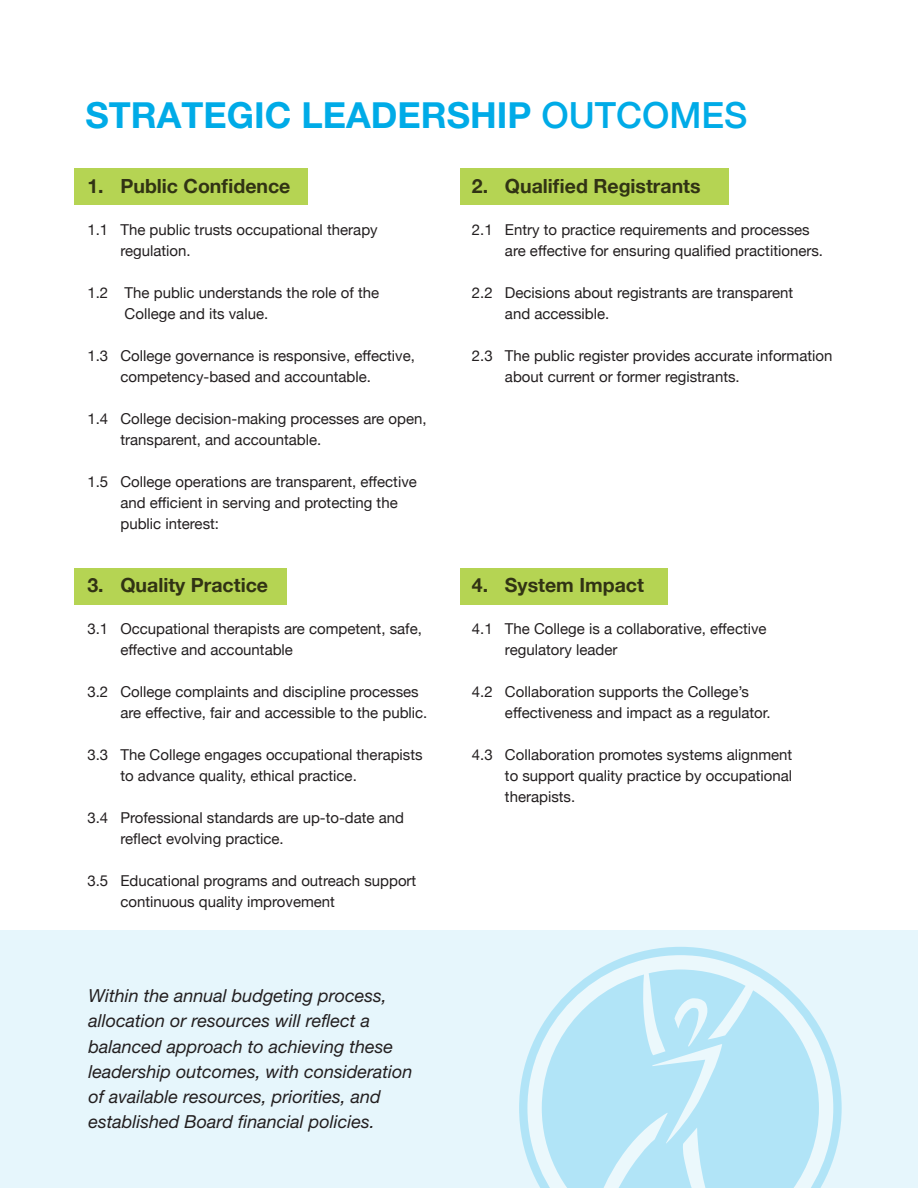
<style>
.page{position:relative;width:918px;height:1188px;background:#fff}
.page>*{position:absolute;margin:0;border:0;box-sizing:border-box;transform-origin:0 0}
.t1{font:700 36px "Helvetica Neue LT Std";color:#00abe7}
.t2{font:700 19.5px "Helvetica Neue";color:#231f20}
.t3{font:italic 18px/25.2px "Helvetica Neue LT Std";color:#231f20}
.t4{font:15px/21px "Helvetica Neue";color:#231f20}
.s1{font-family:"Helvetica Neue";font-weight:500}
</style>
<div class="page">
<div style="left:74px;top:168px;width:234px;height:37px;background:#b5d453"></div>
<div style="left:74px;top:569px;width:212px;height:36px;background:#b5d453"></div>
<div style="left:0;top:930px;width:918px;height:258px;background:#e6f6fc"></div>
<svg style="left:519px;top:947px;width:323px;height:241px"></svg>
<svg style="left:542px;top:970px;width:277px;height:218px;fill:#b1e4f7"></svg>
<div style="left:460px;top:168px;width:269px;height:37px;background:#b5d453"></div>
<div style="left:460px;top:569px;width:208px;height:36px;background:#b5d453"></div>
<p class="t1" style="left:86px;top:92px;width:664px">STRATEGIC LEADERSHIP <span class="s1">OUTCOMES</span></p>
<p class="t2" style="left:87px;top:171px;width:205px">1. Public Confidence</p>
<p class="t4" style="left:120px;top:220px;width:259px;text-indent:-33px">1.1 The public trusts occupational therapy regulation.</p>
<p class="t4" style="left:125px;top:283px;width:256px;text-indent:-37px">1.2 The public understands the role of the<br>College and its value.</p>
<p class="t4" style="left:120px;top:346px;width:296px;text-indent:-33px">1.3 College governance is responsive, effective, competency-based and accountable.</p>
<p class="t4" style="left:120px;top:409px;width:308px;text-indent:-33px">1.4 College decision-making processes are open, transparent, and accountable.</p>
<p class="t4" style="left:120px;top:472px;width:298px;text-indent:-33px">1.5 College operations are transparent, effective and efficient in serving and protecting the public interest:</p>
<p class="t2" style="left:87px;top:570px;width:182px">3. Quality Practice</p>
<p class="t4" style="left:120px;top:619px;width:303px;text-indent:-33px">3.1 Occupational therapists are competent, safe, effective and accountable</p>
<p class="t4" style="left:120px;top:682px;width:309px;text-indent:-33px">3.2 College complaints and discipline processes are effective, fair and accessible to the public.</p>
<p class="t4" style="left:120px;top:745px;width:304px;text-indent:-33px">3.3 The College engages occupational therapists to advance quality, ethical practice.</p>
<p class="t4" style="left:120px;top:808px;width:285px;text-indent:-33px">3.4 Professional standards are up-to-date and reflect evolving practice.</p>
<p class="t4" style="left:120px;top:871px;width:297px;text-indent:-33px">3.5 Educational programs and outreach support continuous quality improvement</p>
<p class="t3" style="left:88px;top:983px;width:326px">Within the annual budgeting process, allocation or resources will reflect a balanced approach to achieving these leadership outcomes, with consideration of available resources, priorities, and established Board financial policies.</p>
<p class="t2" style="left:472px;top:171px;width:230px">2. Qualified Registrants</p>
<p class="t4" style="left:505px;top:220px;width:320px;text-indent:-33px">2.1 Entry to practice requirements and processes are effective for ensuring qualified practitioners.</p>
<p class="t4" style="left:505px;top:283px;width:290px;text-indent:-33px">2.2 Decisions about registrants are transparent and accessible.</p>
<p class="t4" style="left:505px;top:346px;width:329px;text-indent:-33px">2.3 The public register provides accurate information about current or former registrants.</p>
<p class="t2" style="left:472px;top:570px;width:173px">4. System Impact</p>
<p class="t4" style="left:505px;top:619px;width:263px;text-indent:-33px">4.1 The College is a collaborative, effective regulatory leader</p>
<p class="t4" style="left:505px;top:682px;width:267px;text-indent:-33px">4.2 Collaboration supports the College’s effectiveness and impact as a regulator.</p>
<p class="t4" style="left:505px;top:745px;width:289px;text-align:justify;text-indent:-33px">4.3 Collaboration promotes systems alignment to support quality practice by occupational therapists.</p>
</div>
